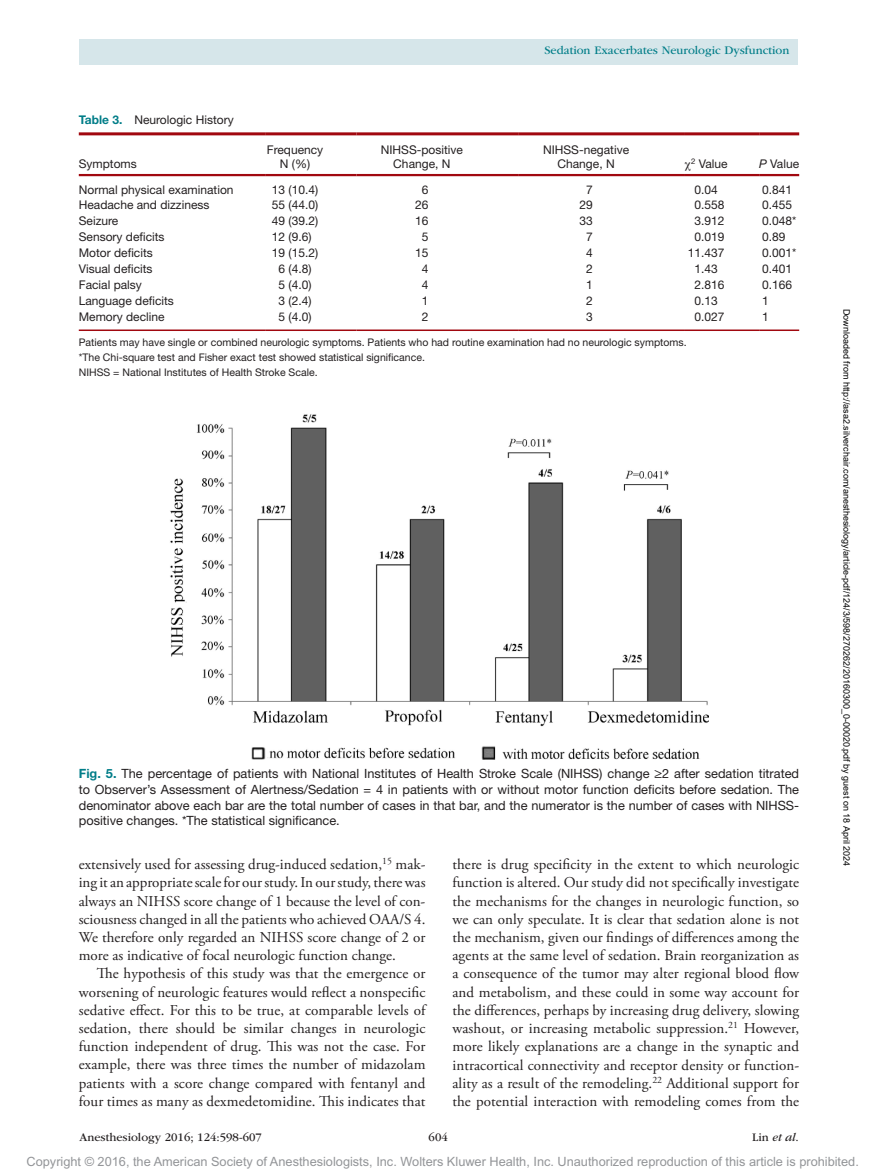
<style>
.page{position:relative;width:878px;height:1175px;background:#fff}
.page>*{position:absolute;margin:0;border:0;box-sizing:border-box;transform-origin:0 0}
.t1{font:15px/18.1px "Adobe Garamond Pro";letter-spacing:.005em;color:#231f20;text-align:justify}
.t2{font:12.75px/15.8px "Helvetica Neue LT Std";color:#231f20;text-align:justify}
.t3{font:12.75px "Arial MT Std";color:#939598}
.t4{font:12px/13.5px "Helvetica Neue LT Std";color:#231f20;text-align:center}
.t5{font:12px "ITC Garamond Std";color:#231f20}
.t6{font:12px "ITC Garamond Std";color:#007d88}
.t7{font:10.5px/15px "Helvetica Neue LT Std";color:#231f20}
.t8{font:9px "Arial";color:#000}
.s1{font-weight:700;color:#007d88}
.s2{font-family:"Gandhari Unicode"}
.s3{font-style:italic}
</style>
<div class="page">
<div style="left:79px;top:39px;width:718px;height:25px;background:#d6e6ea"></div>
<hr style="left:79px;top:132px;width:186px;height:3px;background:#a1080f">
<hr style="left:265px;top:132px;width:91px;height:3px;background:#a1080f">
<hr style="left:356px;top:132px;width:163px;height:3px;background:#a1080f">
<hr style="left:519px;top:132px;width:166px;height:3px;background:#a1080f">
<hr style="left:685px;top:132px;width:74px;height:3px;background:#a1080f">
<hr style="left:759px;top:132px;width:40px;height:3px;background:#a1080f">
<hr style="left:79px;top:174px;width:186px;height:2px;background:#a1080f">
<hr style="left:265px;top:174px;width:91px;height:2px;background:#a1080f">
<hr style="left:356px;top:174px;width:163px;height:2px;background:#a1080f">
<hr style="left:519px;top:174px;width:166px;height:2px;background:#a1080f">
<hr style="left:685px;top:174px;width:74px;height:2px;background:#a1080f">
<hr style="left:759px;top:174px;width:40px;height:2px;background:#a1080f">
<hr style="left:79px;top:329px;width:186px;height:2px;background:#a1080f">
<hr style="left:265px;top:329px;width:91px;height:2px;background:#a1080f">
<hr style="left:356px;top:329px;width:163px;height:2px;background:#a1080f">
<hr style="left:519px;top:329px;width:166px;height:2px;background:#a1080f">
<hr style="left:685px;top:329px;width:74px;height:2px;background:#a1080f">
<hr style="left:759px;top:329px;width:40px;height:2px;background:#a1080f">
<img style="left:170px;top:414px;width:538px;height:345px">
<p class="t4" style="left:79px;top:113px;width:156px"><span class="s1">Table 3.</span> Neurologic History</p>
<p class="t4" style="left:79px;top:157px;width:60px">Symptoms</p>
<p class="t6" style="left:544px;top:44px;width:246px">Sedation Exacerbates Neurologic Dysfunction</p>
<p class="t4" style="left:267px;top:143px;width:58px">Frequency<br>N (%)</p>
<p class="t4" style="left:381px;top:143px;width:84px">NIHSS-positive<br>Change, N</p>
<p class="t4" style="left:543px;top:143px;width:87px">NIHSS-negative<br>Change, N</p>
<p class="t4" style="left:685px;top:157px;width:44px"><span class="s2">χ</span><sup>2</sup> Value</p>
<p class="t4" style="left:759px;top:157px;width:42px"><span class="s3">P</span> Value</p>
<p class="t4" style="left:79px;top:183px;width:156px">Normal physical examination</p>
<p class="t4" style="left:272px;top:183px;width:48px">13 (10.4)</p>
<p class="t4" style="left:422px;top:183px;width:8px">6</p>
<p class="t4" style="left:586px;top:183px;width:8px">7</p>
<p class="t4" style="left:694px;top:183px;width:25px">0.04</p>
<p class="t4" style="left:762px;top:183px;width:32px">0.841</p>
<p class="t4" style="left:79px;top:197px;width:132px">Headache and dizziness</p>
<p class="t4" style="left:272px;top:197px;width:48px">55 (44.0)</p>
<p class="t4" style="left:415px;top:197px;width:15px">26</p>
<p class="t4" style="left:579px;top:197px;width:15px">29</p>
<p class="t4" style="left:694px;top:197px;width:32px">0.558</p>
<p class="t4" style="left:762px;top:197px;width:32px">0.455</p>
<p class="t4" style="left:79px;top:214px;width:41px">Seizure</p>
<p class="t4" style="left:272px;top:214px;width:48px">49 (39.2)</p>
<p class="t4" style="left:415px;top:214px;width:15px">16</p>
<p class="t4" style="left:579px;top:214px;width:15px">33</p>
<p class="t4" style="left:694px;top:214px;width:32px">3.912</p>
<p class="t4" style="left:762px;top:214px;width:36px">0.048*</p>
<p class="t4" style="left:79px;top:230px;width:87px">Sensory deficits</p>
<p class="t4" style="left:272px;top:230px;width:41px">12 (9.6)</p>
<p class="t4" style="left:422px;top:230px;width:8px">5</p>
<p class="t4" style="left:586px;top:230px;width:8px">7</p>
<p class="t4" style="left:694px;top:230px;width:32px">0.019</p>
<p class="t4" style="left:762px;top:230px;width:25px">0.89</p>
<p class="t4" style="left:79px;top:246px;width:76px">Motor deficits</p>
<p class="t4" style="left:272px;top:246px;width:48px">19 (15.2)</p>
<p class="t4" style="left:415px;top:246px;width:15px">15</p>
<p class="t4" style="left:586px;top:246px;width:8px">4</p>
<p class="t4" style="left:688px;top:246px;width:38px">11.437</p>
<p class="t4" style="left:762px;top:246px;width:36px">0.001*</p>
<p class="t4" style="left:79px;top:262px;width:75px">Visual deficits</p>
<p class="t4" style="left:278px;top:262px;width:34px">6 (4.8)</p>
<p class="t4" style="left:422px;top:262px;width:8px">4</p>
<p class="t4" style="left:586px;top:262px;width:8px">2</p>
<p class="t4" style="left:694px;top:262px;width:25px">1.43</p>
<p class="t4" style="left:762px;top:262px;width:32px">0.401</p>
<p class="t4" style="left:79px;top:278px;width:65px">Facial palsy</p>
<p class="t4" style="left:278px;top:278px;width:34px">5 (4.0)</p>
<p class="t4" style="left:422px;top:278px;width:8px">4</p>
<p class="t4" style="left:586px;top:278px;width:8px">1</p>
<p class="t4" style="left:694px;top:278px;width:32px">2.816</p>
<p class="t4" style="left:762px;top:278px;width:32px">0.166</p>
<p class="t4" style="left:79px;top:294px;width:97px">Language deficits</p>
<p class="t4" style="left:278px;top:294px;width:34px">3 (2.4)</p>
<p class="t4" style="left:422px;top:294px;width:8px">1</p>
<p class="t4" style="left:586px;top:294px;width:8px">2</p>
<p class="t4" style="left:694px;top:294px;width:25px">0.13</p>
<p class="t4" style="left:762px;top:294px;width:8px">1</p>
<p class="t4" style="left:79px;top:310px;width:87px">Memory decline</p>
<p class="t4" style="left:278px;top:310px;width:34px">5 (4.0)</p>
<p class="t4" style="left:422px;top:310px;width:8px">2</p>
<p class="t4" style="left:586px;top:310px;width:8px">3</p>
<p class="t4" style="left:694px;top:310px;width:32px">0.027</p>
<p class="t4" style="left:762px;top:310px;width:8px">1</p>
<p class="t7" style="left:79px;top:334px;width:609px">Patients may have single or combined neurologic symptoms. Patients who had routine examination had no neurologic symptoms. *The Chi-square test and Fisher exact test showed statistical significance.<br>NIHSS = National Institutes of Health Stroke Scale.</p>
<p class="t2" style="left:79px;top:765px;width:722px"><span class="s1">Fig. 5.</span> The percentage of patients with National Institutes of Health Stroke Scale (NIHSS) change <span class="s2">≥</span>2 after sedation titrated to Observer’s Assessment of Alertness/Sedation = 4 in patients with or without motor function deficits before sedation. The denominator above each bar are the total number of cases in that bar, and the numerator is the number of cases with NIHSS&shy;positive changes. *The statistical significance.</p>
<p class="t1" style="left:79px;top:856px;width:348px">extensively used for assessing drug-induced sedation,<sup>15</sup> mak&shy;ing it an appropriate scale for our study. In our study, there was always an NIHSS score change of 1 because the level of con&shy;sciousness changed in all the patients who achieved OAA/S 4.<br>We therefore only regarded an NIHSS score change of 2 or more as indicative of focal neurologic function change.</p>
<p class="t1" style="left:79px;top:965px;width:348px;text-indent:18px">The hypothesis of this study was that the emergence or worsening of neurologic features would reflect a nonspecific sedative effect. For this to be true, at comparable levels of sedation, there should be similar changes in neurologic function independent of drug. This was not the case. For example, there was three times the number of midazolam patients with a score change compared with fentanyl and four times as many as dexmedetomidine. This indicates that</p>
<p class="t1" style="left:452px;top:855px;width:348px">there is drug specificity in the extent to which neurologic function is altered. Our study did not specifically investigate the mechanisms for the changes in neurologic function, so we can only speculate. It is clear that sedation alone is not the mechanism, given our findings of differences among the agents at the same level of sedation. Brain reorganization as a consequence of the tumor may alter regional blood flow and metabolism, and these could in some way account for the differences, perhaps by increasing drug delivery, slowing washout, or increasing metabolic suppression.<sup>21</sup> However, more likely explanations are a change in the synaptic and intracortical connectivity and receptor density or function&shy;ality as a result of the remodeling.<sup>22</sup> Additional support for the potential interaction with remodeling comes from the</p>
<p class="t5" style="left:80px;top:1130px;width:184px">Anesthesiology 2016; 124:598-607</p>
<p class="t5" style="left:428px;top:1130px;width:21px">604</p>
<p class="t5" style="left:752px;top:1130px;width:48px">Lin <span class="s3">et al</span>.</p>
<p class="t8" style="left:850px;top:309px;width:559px;rotate:90deg">Downloaded from http://asa2.silverchair.com/anesthesiology/article-pdf/124/3/598/270262/20160300_0-00020.pdf by guest on 18 April 2024</p>
<p class="t3" style="left:27px;top:1154px;width:833px">Copyright © 2016, the American Society of Anesthesiologists, Inc. Wolters Kluwer Health, Inc. Unauthorized reproduction of this article is prohibited.</p>
</div>
